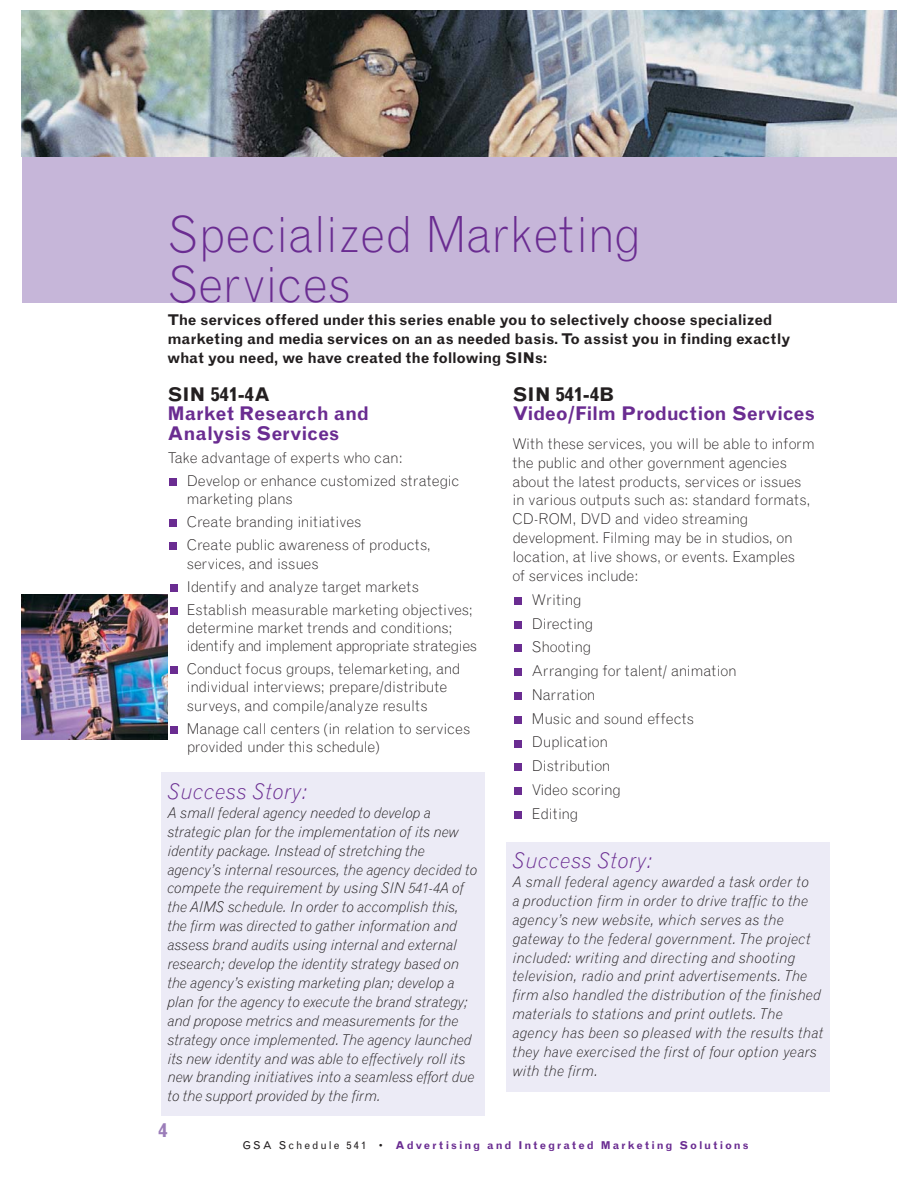
<style>
.page{position:relative;width:918px;height:1188px;background:#fff}
.page>*{position:absolute;margin:0;border:0;box-sizing:border-box;transform-origin:0 0}
.t1{font:300 49.95px/49.9px "Grotesque";color:#6a2c91;scale:.95 1}
.t2{font:italic 300 21.6px "Grotesque";letter-spacing:.01em;color:#6a2c91}
.t3{font:700 18.9px/19.5px "Grotesque";color:#6a2c91}
.t4{font:700 18.9px "Grotesque";letter-spacing:-.02em;color:#6a2c91}
.t5{font:700 18.9px "Grotesque";color:#231f20}
.t6{font:700 18.9px "Grotesque";color:#9b7db9}
.t7{font:italic 300 14.85px/18.9px "Grotesque";letter-spacing:-.015em;color:#231f20}
.t8{font:300 14.85px/23.7px "Grotesque";letter-spacing:-.015em;color:#231f20}
.t9{font:700 14.85px/18.9px "Grotesque";letter-spacing:-.02em;color:#231f20}
.t10{font:700 10.8px "Grotesque";letter-spacing:.19em;color:#6a2c91}
.s1{font-weight:400;color:#231f20}
.s2{font-weight:300;color:#231f20}
</style>
<div class="page">
<div style="left:506px;top:842px;width:324px;height:249px;background:#ecebf6"></div>
<div style="left:161px;top:772px;width:324px;height:344px;background:#ecebf6"></div>
<div style="left:22px;top:157px;width:874px;height:145px;background:#c6b6d9"></div>
<div style="left:514px;top:811px;width:8px;height:8px;background:#6a2c91"></div>
<div style="left:514px;top:787px;width:8px;height:8px;background:#6a2c91"></div>
<div style="left:514px;top:763px;width:8px;height:8px;background:#6a2c91"></div>
<div style="left:514px;top:740px;width:8px;height:7px;background:#6a2c91"></div>
<div style="left:514px;top:716px;width:8px;height:8px;background:#6a2c91"></div>
<div style="left:514px;top:692px;width:8px;height:8px;background:#6a2c91"></div>
<div style="left:514px;top:668px;width:8px;height:8px;background:#6a2c91"></div>
<div style="left:514px;top:645px;width:8px;height:7px;background:#6a2c91"></div>
<div style="left:514px;top:621px;width:8px;height:8px;background:#6a2c91"></div>
<div style="left:514px;top:597px;width:8px;height:8px;background:#6a2c91"></div>
<div style="left:170px;top:726px;width:8px;height:8px;background:#6a2c91"></div>
<div style="left:170px;top:666px;width:8px;height:8px;background:#6a2c91"></div>
<div style="left:170px;top:607px;width:8px;height:8px;background:#6a2c91"></div>
<div style="left:170px;top:584px;width:8px;height:8px;background:#6a2c91"></div>
<div style="left:169px;top:543px;width:8px;height:7px;background:#6a2c91"></div>
<div style="left:169px;top:519px;width:8px;height:8px;background:#6a2c91"></div>
<div style="left:169px;top:478px;width:8px;height:8px;background:#6a2c91"></div>
<img style="left:22px;top:11px;width:874px;height:146px">
<img style="left:22px;top:594px;width:145px;height:146px">
<h1 class="t1" style="left:167px;top:214px;width:500px">Specialized Marketing<br>Services</h1>
<p class="t9" style="left:167px;top:312px;width:625px">The services offered under this series enable you to selectively choose specialized marketing and media services on an as needed basis. To assist you in finding exactly what you need, we have created the following SINs:</p>
<p class="t5" style="left:167px;top:387px;width:104px">SIN 541-4A</p>
<p class="t3" style="left:167px;top:405px;width:203px">Market Research and<br>Analysis Services</p>
<p class="t8" style="left:187px;top:447px;width:274px;line-height:23.1px;text-indent:-19px">Take advantage of experts who can:<br>Develop or enhance customized strategic</p>
<p class="t8" style="left:187px;top:489px;width:246px;line-height:23.1px">marketing plans<br>Create branding initiatives<br>Create public awareness of products,</p>
<p class="t8" style="left:187px;top:553px;width:288px;line-height:23.1px">services, and issues<br>Identify and analyze target markets<br>Establish measurable marketing objectives;</p>
<p class="t8" style="left:187px;top:620px;width:292px;line-height:18.3px">determine market trends and conditions; identify and implement appropriate strategies</p>
<p class="t8" style="left:187px;top:661px;width:275px;line-height:18.3px">Conduct focus groups, telemarketing, and individual interviews; prepare/distribute surveys, and compile/analyze results</p>
<p class="t8" style="left:187px;top:721px;width:285px;line-height:18.3px">Manage call centers (in relation to services provided under this schedule)</p>
<h2 class="t2" style="left:167px;top:783px;width:142px">Success Story:</h2>
<p class="t7" style="left:167px;top:804px;width:311px">A small federal agency needed to develop a strategic plan for the implementation of its new identity package. Instead of stretching the agency’s internal resources, the agency decided to compete the requirement by using SIN 541-4A of the AIMS schedule. In order to accomplish this, the firm was directed to gather information and assess brand audits using internal and external research; develop the identity strategy based on the agency’s existing marketing plan; develop a plan for the agency to execute the brand strategy; and propose metrics and measurements for the strategy once implemented. The agency launched its new identity and was able to effectively roll its new branding initiatives into a seamless effort due to the support provided by the firm.</p>
<p class="t6" style="left:158px;top:1124px;width:11px">4</p>
<p class="t5" style="left:512px;top:387px;width:103px">SIN 541-4B</p>
<p class="t4" style="left:512px;top:407px;width:304px">Video/Film Production Services</p>
<p class="t8" style="left:512px;top:435px;width:304px;line-height:18.9px">With these services, you will be able to inform the public and other government agencies about the latest products, services or issues in various outputs such as: standard formats, CD-ROM, DVD and video streaming development. Filming may be in studios, on location, at live shows, or events. Examples<br>of services include:</p>
<p class="t8" style="left:532px;top:589px;width:206px">Writing<br>Directing<br>Shooting<br>Arranging for talent/ animation<br>Narration<br>Music and sound effects<br>Duplication<br>Distribution<br>Video scoring<br>Editing</p>
<h2 class="t2" style="left:512px;top:853px;width:142px">Success Story:</h2>
<p class="t7" style="left:512px;top:874px;width:313px">A small federal agency awarded a task order to<br>a production firm in order to drive traffic to the agency’s new website, which serves as the gateway to the federal government. The project included: writing and directing and shooting television, radio and print advertisements. The firm also handled the distribution of the finished materials to stations and print outlets. The agency has been so pleased with the results that they have exercised the first of four option years with the firm.</p>
<p class="t10" style="left:242px;top:1141px;width:508px"><span class="s1">GSA Schedule 541</span> <span class="s2">•</span> Advertising and Integrated Marketing Solutions</p>
</div>
